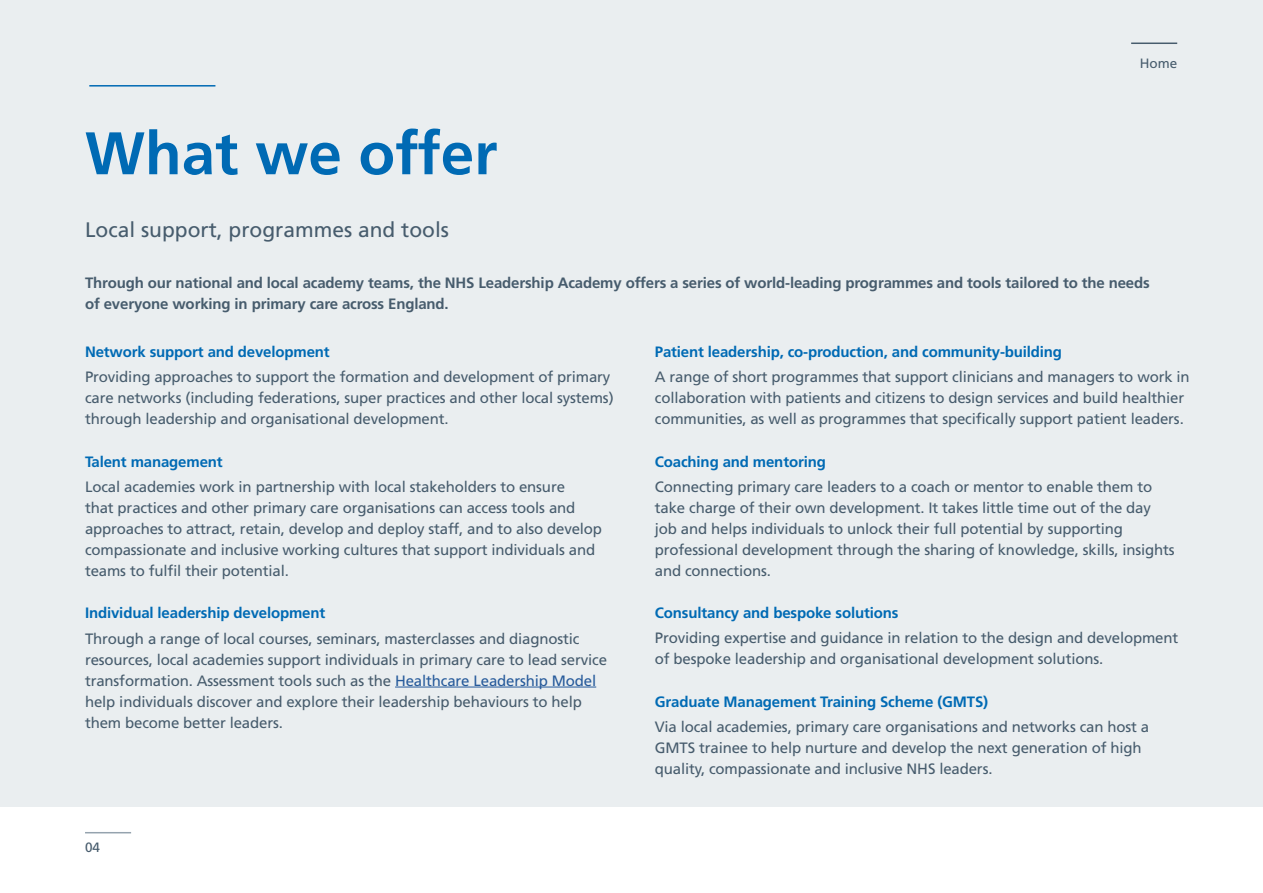
<style>
.page{position:relative;width:1263px;height:893px;background:#eaeef0}
.page>*{position:absolute;margin:0;border:0;box-sizing:border-box;transform-origin:0 0}
.t1{font:700 60px "Frutiger";color:#006ab4}
.t2{font:21px "Frutiger";color:#475c6d}
.t3{font:15px/21px "Frutiger";letter-spacing:-.01em;color:#475c6d}
.t4{font:700 15px "Frutiger";letter-spacing:-.01em;color:#006ab4}
.t5{font:700 15px/21px "Frutiger";letter-spacing:-.01em;color:#475c6d}
.t6{font:13.5px "Frutiger";color:#475c6d}
.s1{color:#275b9b}
</style>
<div class="page">
<div style="left:0;top:808px;width:1263px;height:85px;background:#fff"></div>
<hr style="left:85px;top:832px;width:46px;height:1px;background:#95a3ae">
<hr style="left:395px;top:687px;width:201px;height:1px;background:#275b9b">
<hr style="left:89px;top:85px;width:126px;height:2px;background:#006ab4">
<hr style="left:1131px;top:43px;width:46px;height:1px;background:#475c6d">
<h1 class="t1" style="left:85px;top:118px;width:414px">What we offer</h1>
<h2 class="t2" style="left:85px;top:218px;width:366px">Local support, programmes and tools</h2>
<p class="t6" style="left:1140px;top:55px;width:39px">Home</p>
<p class="t5" style="left:85px;top:272px;width:1066px">Through our national and local academy teams, the NHS Leadership Academy offers a series of world-leading programmes and tools tailored to the needs of everyone working in primary care across England.</p>
<p class="t4" style="left:85px;top:343px;width:246px">Network support and development</p>
<p class="t3" style="left:85px;top:367px;width:530px">Providing approaches to support the formation and development of primary care networks (including federations, super practices and other local systems) through leadership and organisational development.</p>
<p class="t4" style="left:85px;top:453px;width:139px">Talent management</p>
<p class="t3" style="left:85px;top:476px;width:518px">Local academies work in partnership with local stakeholders to ensure<br>that practices and other primary care organisations can access tools and approaches to attract, retain, develop and deploy staff, and to also develop compassionate and inclusive working cultures that support individuals and teams to fulfil their potential.</p>
<p class="t4" style="left:85px;top:604px;width:242px">Individual leadership development</p>
<p class="t3" style="left:85px;top:628px;width:523px">Through a range of local courses, seminars, masterclasses and diagnostic resources, local academies support individuals in primary care to lead service transformation. Assessment tools such as the <span class="s1">Healthcare Leadership Model </span>help individuals discover and explore their leadership behaviours to help them become better leaders.</p>
<p class="t6" style="left:85px;top:840px;width:17px">04</p>
<p class="t4" style="left:655px;top:343px;width:409px">Patient leadership, co-production, and community-building</p>
<p class="t3" style="left:655px;top:367px;width:536px">A range of short programmes that support clinicians and managers to work in collaboration with patients and citizens to design services and build healthier communities, as well as programmes that specifically support patient leaders.</p>
<p class="t4" style="left:655px;top:453px;width:173px">Coaching and mentoring</p>
<p class="t3" style="left:655px;top:476px;width:521px">Connecting primary care leaders to a coach or mentor to enable them to take charge of their own development. It takes little time out of the day job and helps individuals to unlock their full potential by supporting professional development through the sharing of knowledge, skills, insights and connections.</p>
<p class="t4" style="left:655px;top:604px;width:245px">Consultancy and bespoke solutions</p>
<p class="t3" style="left:655px;top:628px;width:525px">Providing expertise and guidance in relation to the design and development of bespoke leadership and organisational development solutions.</p>
<p class="t4" style="left:655px;top:693px;width:335px">Graduate Management Training Scheme (GMTS)</p>
<p class="t3" style="left:655px;top:716px;width:496px">Via local academies, primary care organisations and networks can host a<br>GMTS trainee to help nurture and develop the next generation of high quality, compassionate and inclusive NHS leaders.</p>
</div>
